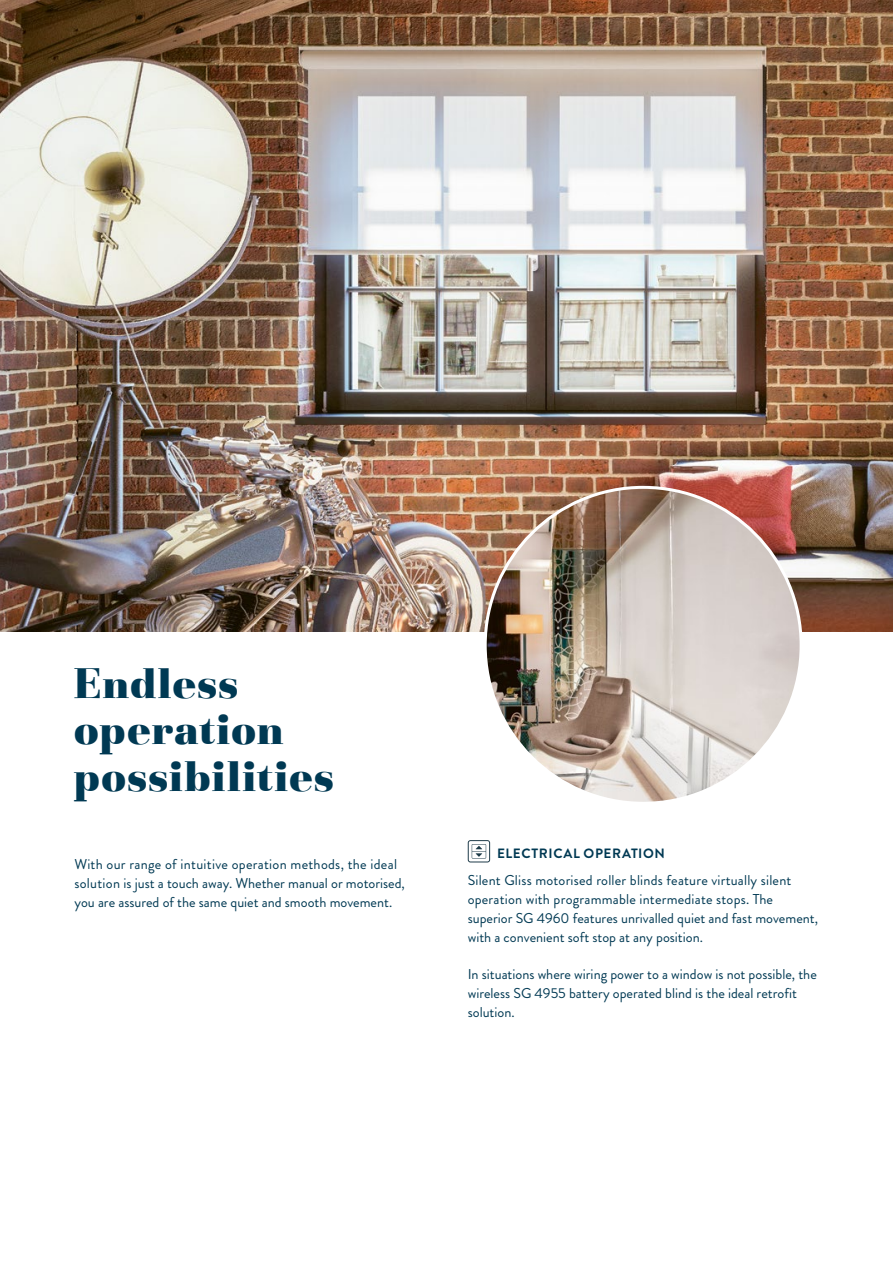
<style>
.page{position:relative;width:893px;height:1263px;background:#fff}
.page>*{position:absolute;margin:0;border:0;box-sizing:border-box;transform-origin:0 0}
.t1{font:900 44.25px/46.5px "Basilia";letter-spacing:.025em;color:#003953}
.t2{font:14.25px/18.8px "Brandon Grotesque";color:#003953}
.t3{font:700 13.5px "Brandon Grotesque";letter-spacing:.045em;color:#003953}
</style>
<div class="page">
<img style="left:0;top:0;width:893px;height:631px">
<img style="left:485px;top:487px;width:316px;height:314px">
<svg style="left:468px;top:840px;width:22px;height:22px"></svg>
<h1 class="t1" style="left:74px;top:664px;width:262px">Endless operation possibilities</h1>
<p class="t2" style="left:74px;top:855px;width:332px">With our range of intuitive operation methods, the ideal solution is just a touch away. Whether manual or motorised, you are assured of the same quiet and smooth movement.</p>
<p class="t3" style="left:497px;top:844px;width:170px">ELECTRICAL OPERATION</p>
<p class="t2" style="left:468px;top:871px;width:352px">Silent Gliss motorised roller blinds feature virtually silent operation with programmable intermediate stops. The superior SG 4960 features unrivalled quiet and fast movement, with a convenient soft stop at any position.</p>
<p class="t2" style="left:468px;top:965px;width:351px">In situations where wiring power to a window is not possible, the wireless SG 4955 battery operated blind is the ideal retrofit solution.</p>
</div>
